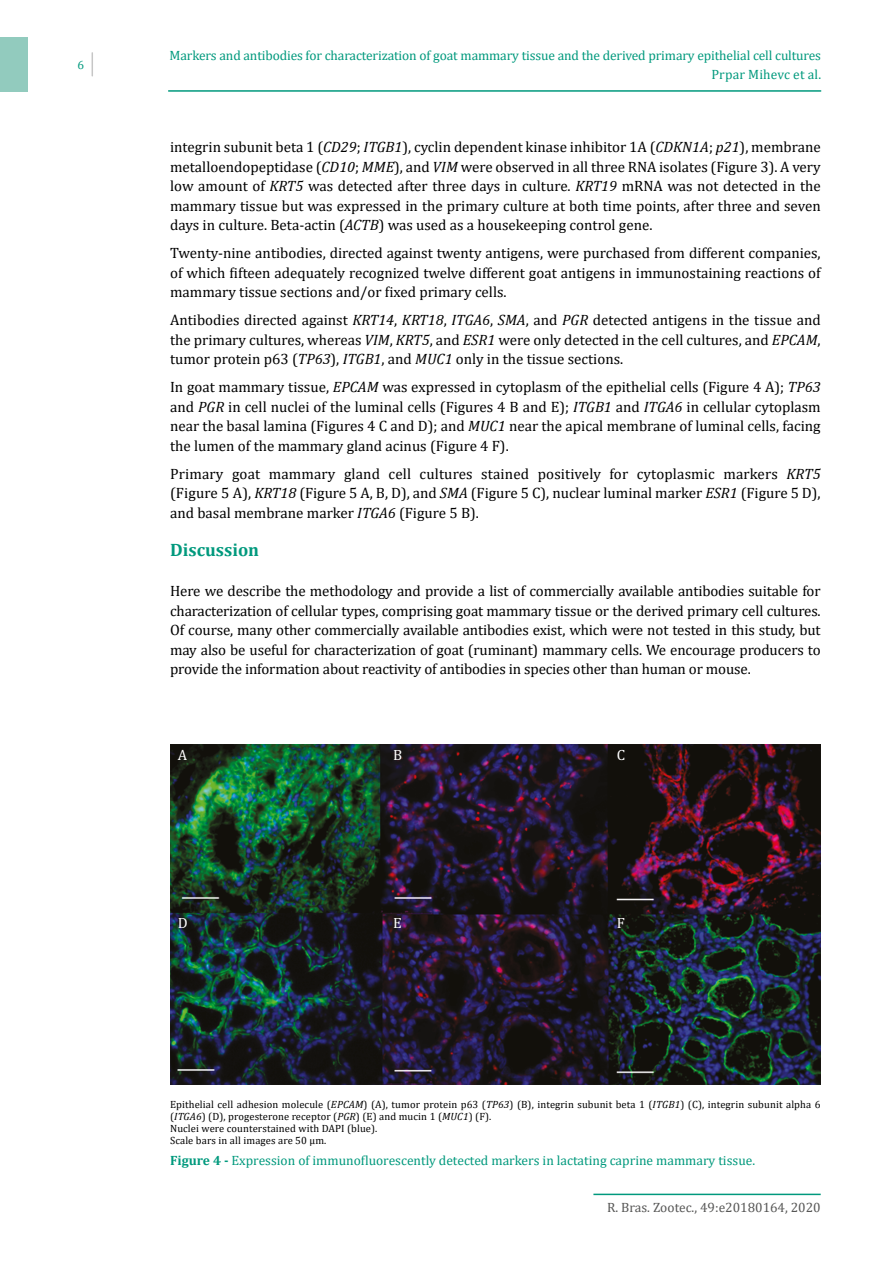
<style>
.page{position:relative;width:893px;height:1263px;background:#fff}
.page>*{position:absolute;margin:0;border:0;box-sizing:border-box;transform-origin:0 0}
.t1{font:700 18px "Cambria";color:#00997d}
.t2{font:15px/19.5px "Cambria";color:#000;text-align:justify}
.t3{font:15px "Cambria";color:#fff}
.t4{font:13.5px/19.2px "Cambria";letter-spacing:-.01em;color:#00997d;text-align:right}
.t5{font:13.5px "Cambria";color:#575756}
.t6{font:12px "Cambria";color:#00997d}
.t7{font:10.5px/12px "Cambria";letter-spacing:.01em;color:#000}
.s1{font-style:italic}
.s2{font-weight:700}
</style>
<div class="page">
<hr style="left:593px;top:1193px;width:228px;height:2px;background:#00997d">
<div style="left:0;top:37px;width:27px;height:55px;background:#92cbbe"></div>
<svg style="left:92px;top:53px;width:1px;height:23px"></svg>
<hr style="left:169px;top:90px;width:652px;height:2px;background:#00997d">
<img style="left:170px;top:744px;width:651px;height:341px">
<p class="t6" style="left:77px;top:58px;width:8px">6</p>
<p class="t4" style="left:170px;top:45px;width:653px">Markers and antibodies for characterization of goat mammary tissue and the derived primary epithelial cell cultures<br>Prpar Mihevc et al.</p>
<p class="t2" style="left:170px;top:137px;width:652px">integrin subunit beta 1 (<span class="s1">CD29</span>; <span class="s1">ITGB1</span>), cyclin dependent kinase inhibitor 1A (<span class="s1">CDKN1A</span>; <span class="s1">p21</span>), membrane metalloendopeptidase (<span class="s1">CD10</span>; <span class="s1">MME</span>), and <span class="s1">VIM</span> were observed in all three RNA isolates (Figure 3). A very low amount of <span class="s1">KRT5</span> was detected after three days in culture. <span class="s1">KRT19</span> mRNA was not detected in the mammary tissue but was expressed in the primary culture at both time points, after three and seven days in culture. Beta-actin (<span class="s1">ACTB</span>) was used as a housekeeping control gene.</p>
<p class="t2" style="left:170px;top:243px;width:652px">Twenty-nine antibodies, directed against twenty antigens, were purchased from different companies, of which fifteen adequately recognized twelve different goat antigens in immunostaining reactions of mammary tissue sections and/or fixed primary cells.</p>
<p class="t2" style="left:170px;top:310px;width:652px">Antibodies directed against <span class="s1">KRT14</span>, <span class="s1">KRT18</span>, <span class="s1">ITGA6</span>, <span class="s1">SMA</span>, and <span class="s1">PGR</span> detected antigens in the tissue and the primary cultures, whereas <span class="s1">VIM</span>, <span class="s1">KRT5</span>, and <span class="s1">ESR1</span> were only detected in the cell cultures, and <span class="s1">EPCAM</span>, tumor protein p63 (<span class="s1">TP63</span>), <span class="s1">ITGB1</span>, and <span class="s1">MUC1</span> only in the tissue sections.</p>
<p class="t2" style="left:170px;top:377px;width:652px">In goat mammary tissue, <span class="s1">EPCAM</span> was expressed in cytoplasm of the epithelial cells (Figure 4 A); <span class="s1">TP63 </span>and <span class="s1">PGR</span> in cell nuclei of the luminal cells (Figures 4 B and E); <span class="s1">ITGB1</span> and <span class="s1">ITGA6</span> in cellular cytoplasm near the basal lamina (Figures 4 C and D); and <span class="s1">MUC1</span> near the apical membrane of luminal cells, facing the lumen of the mammary gland acinus (Figure 4 F).</p>
<p class="t2" style="left:170px;top:464px;width:652px">Primary goat mammary gland cell cultures stained positively for cytoplasmic markers <span class="s1">KRT5 </span>(Figure 5 A), <span class="s1">KRT18</span> (Figure 5 A, B, D), and <span class="s1">SMA</span> (Figure 5 C), nuclear luminal marker <span class="s1">ESR1</span> (Figure 5 D), and basal membrane marker <span class="s1">ITGA6</span> (Figure 5 B).</p>
<p class="t1" style="left:170px;top:537px;width:91px">Discussion</p>
<p class="t2" style="left:170px;top:581px;width:652px">Here we describe the methodology and provide a list of commercially available antibodies suitable for characterization of cellular types, comprising goat mammary tissue or the derived primary cell cultures.<br>Of course, many other commercially available antibodies exist, which were not tested in this study, but may also be useful for characterization of goat (ruminant) mammary cells. We encourage producers to provide the information about reactivity of antibodies in species other than human or mouse.</p>
<p class="t3" style="left:178px;top:745px;width:11px">A</p>
<p class="t3" style="left:393px;top:745px;width:11px">B</p>
<p class="t3" style="left:617px;top:745px;width:10px">C</p>
<p class="t3" style="left:178px;top:913px;width:11px">D</p>
<p class="t3" style="left:393px;top:913px;width:10px">E</p>
<p class="t3" style="left:617px;top:913px;width:10px">F</p>
<p class="t7" style="left:170px;top:1099px;width:652px">Epithelial cell adhesion molecule (<span class="s1">EPCAM</span>) (A), tumor protein p63 (<span class="s1">TP63</span>) (B), integrin subunit beta 1 (<span class="s1">ITGB1</span>) (C), integrin subunit alpha 6 (<span class="s1">ITGA6</span>) (D), progesterone receptor (<span class="s1">PGR</span>) (E) and mucin 1 (<span class="s1">MUC1</span>) (F).<br>Nuclei were counterstained with DAPI (blue).<br>Scale bars in all images are 50 µm.</p>
<p class="t4" style="left:170px;top:1151px;width:587px"><span class="s2">Figure 4 -</span> Expression of immunofluorescently detected markers in lactating caprine mammary tissue.</p>
<p class="t5" style="left:607px;top:1199px;width:215px">R. Bras. Zootec., 49:e20180164, 2020</p>
</div>
